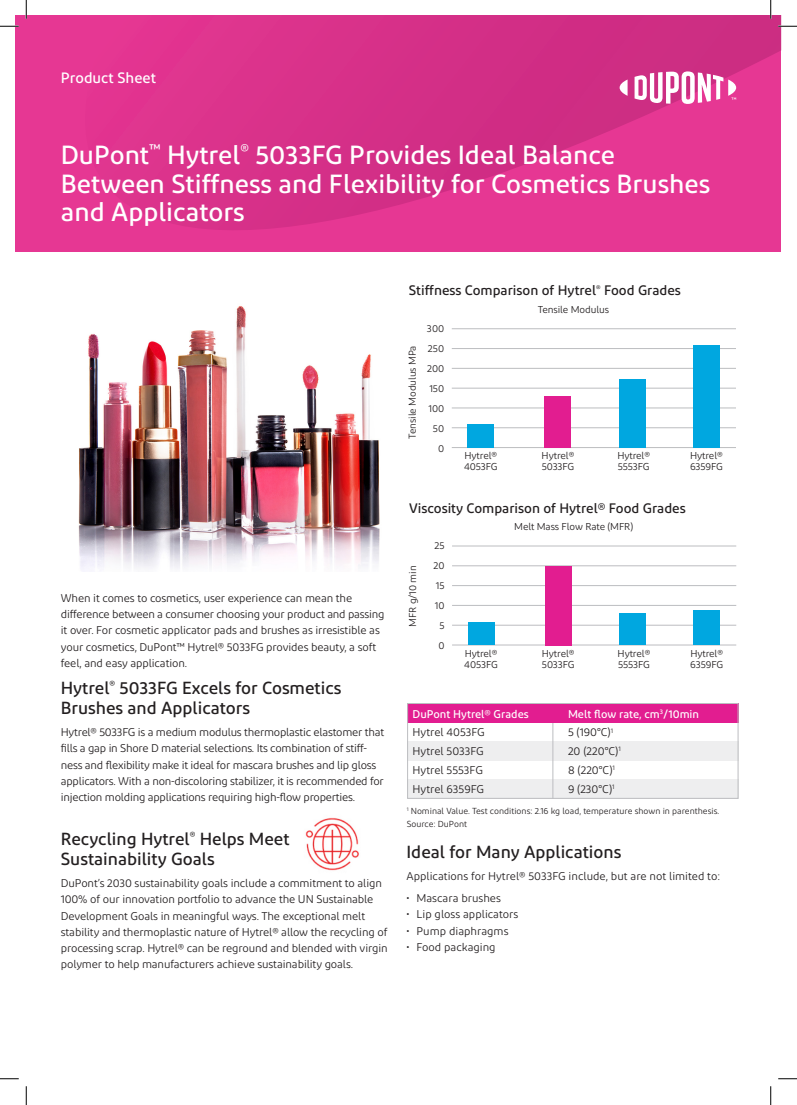
<style>
.page{position:relative;width:797px;height:1105px;background:#fff}
.page>*{position:absolute;margin:0;border:0;box-sizing:border-box;transform-origin:0 0}
.t1{font:500 26.25px/28.8px "Diodrum";color:#fff}
.t2{font:500 17.5px/20px "Diodrum";color:#231f20}
.t3{font:500 15px "Diodrum";color:#fff}
.t4{font:500 13.75px "Diodrum";color:#231f20}
.t5{font:11.25px/16.2px "Diodrum";letter-spacing:-.01em;color:#231f20}
.t6{font:500 11.25px "Diodrum";color:#fff}
.t7{font:10px/11.2px "Diodrum";letter-spacing:-.01em;color:#231f20}
.t8{font:8.75px/13.8px "Diodrum";color:#231f20}
</style>
<div class="page">
<div style="left:16px;top:15px;width:765px;height:236px;background:#e63793"></div>
<svg style="left:76px;top:15px;width:705px;height:237px"></svg>
<svg style="left:619px;top:80px;width:8px;height:16px"></svg>
<svg style="left:634px;top:71px;width:102px;height:33px"></svg>
<img style="left:78px;top:306px;width:302px;height:264px">
<hr style="left:452px;top:328px;width:284px;height:1px;background:#bcbdc0">
<hr style="left:452px;top:546px;width:284px;height:1px;background:#bcbdc0">
<hr style="left:452px;top:348px;width:284px;height:1px;background:#bcbdc0">
<hr style="left:452px;top:565px;width:284px;height:1px;background:#bcbdc0">
<hr style="left:452px;top:368px;width:284px;height:1px;background:#bcbdc0">
<hr style="left:452px;top:585px;width:284px;height:1px;background:#bcbdc0">
<hr style="left:452px;top:388px;width:284px;height:1px;background:#bcbdc0">
<hr style="left:452px;top:605px;width:284px;height:1px;background:#bcbdc0">
<hr style="left:452px;top:408px;width:284px;height:1px;background:#bcbdc0">
<hr style="left:452px;top:625px;width:284px;height:1px;background:#bcbdc0">
<hr style="left:452px;top:427px;width:284px;height:1px;background:#bcbdc0">
<hr style="left:452px;top:645px;width:284px;height:1px;background:#bcbdc0">
<hr style="left:452px;top:447px;width:284px;height:1px;background:#bcbdc0">
<div style="left:467px;top:424px;width:27px;height:24px;background:#00a7e0"></div>
<div style="left:468px;top:623px;width:26px;height:22px;background:#00a7e0"></div>
<div style="left:545px;top:396px;width:26px;height:52px;background:#e21d90"></div>
<div style="left:545px;top:566px;width:26px;height:79px;background:#e21d90"></div>
<div style="left:619px;top:379px;width:26px;height:69px;background:#00a7e0"></div>
<div style="left:619px;top:614px;width:26px;height:31px;background:#00a7e0"></div>
<div style="left:693px;top:345px;width:26px;height:103px;background:#00a7e0"></div>
<div style="left:693px;top:610px;width:26px;height:35px;background:#00a7e0"></div>
<div style="left:407px;top:703px;width:331px;height:20px;background:#e21d90"></div>
<div style="left:407px;top:741px;width:331px;height:20px;background:#eeeeef"></div>
<div style="left:407px;top:779px;width:331px;height:20px;background:#eeeeef"></div>
<div style="left:407px;top:703px;width:331px;height:96px;border:1px solid #bcbdc0"></div>
<hr style="left:552px;top:723px;width:1px;height:76px;background:#bcbdc0">
<img style="left:305px;top:817px;width:54px;height:54px">
<svg style="left:0;top:25px;width:19px;height:2px"></svg>
<svg style="left:778px;top:25px;width:19px;height:2px"></svg>
<svg style="left:0;top:1078px;width:19px;height:1px"></svg>
<svg style="left:778px;top:1078px;width:19px;height:1px"></svg>
<svg style="left:25px;top:0;width:2px;height:19px"></svg>
<svg style="left:25px;top:1086px;width:2px;height:19px"></svg>
<svg style="left:770px;top:0;width:1px;height:19px"></svg>
<svg style="left:770px;top:1086px;width:1px;height:19px"></svg>
<p class="t3" style="left:61px;top:68px;width:97px">Product Sheet</p>
<p class="t1" style="left:61px;top:140px;width:651px">DuPont<sup>™</sup> Hytrel<sup>®</sup> 5033FG Provides Ideal Balance<br>Between Stiffness and Flexibility for Cosmetics Brushes and Applicators</p>
<p class="t4" style="left:409px;top:282px;width:273px">Stiffness Comparison of Hytrel<sup>®</sup> Food Grades</p>
<p class="t7" style="left:406px;top:439px;width:95px;rotate:-90deg">Tensile Modulus MPa</p>
<p class="t7" style="left:427px;top:323px;width:19px">300</p>
<p class="t7" style="left:428px;top:343px;width:18px">250</p>
<p class="t7" style="left:427px;top:363px;width:19px">200</p>
<p class="t7" style="left:429px;top:383px;width:16px">150</p>
<p class="t7" style="left:428px;top:403px;width:17px">100</p>
<p class="t7" style="left:433px;top:423px;width:13px">50</p>
<p class="t7" style="left:438px;top:443px;width:8px">0</p>
<p class="t7" style="left:464px;top:450px;width:35px">Hytrel®<br>4053FG</p>
<p class="t7" style="left:538px;top:304px;width:73px">Tensile Modulus</p>
<p class="t7" style="left:541px;top:450px;width:34px">Hytrel®<br>5033FG</p>
<p class="t7" style="left:617px;top:450px;width:34px">Hytrel®<br>5553FG</p>
<p class="t7" style="left:690px;top:450px;width:34px">Hytrel®<br>6359FG</p>
<p class="t4" style="left:409px;top:499px;width:278px">Viscosity Comparison of Hytrel® Food Grades</p>
<p class="t5" style="left:61px;top:589px;width:325px">When it comes to cosmetics, user experience can mean the difference between a consumer choosing your product and passing it over. For cosmetic applicator pads and brushes as irresistible as your cosmetics, DuPont™ Hytrel® 5033FG provides beauty, a soft feel, and easy application.</p>
<p class="t2" style="left:61px;top:678px;width:282px">Hytrel<sup>®</sup> 5033FG Excels for Cosmetics<br>Brushes and Applicators</p>
<p class="t5" style="left:61px;top:724px;width:325px">Hytrel® 5033FG is a medium modulus thermoplastic elastomer that fills a gap in Shore D material selections. Its combination of stiff&shy;ness and flexibility make it ideal for mascara brushes and lip gloss applicators. With a non-discoloring stabilizer, it is recommended for injection molding applications requiring high-flow properties.</p>
<p class="t2" style="left:61px;top:829px;width:230px">Recycling Hytrel<sup>®</sup> Helps Meet<br>Sustainability Goals</p>
<p class="t5" style="left:61px;top:875px;width:328px">DuPont’s 2030 sustainability goals include a commitment to align 100% of our innovation portfolio to advance the UN Sustainable Development Goals in meaningful ways. The exceptional melt stability and thermoplastic nature of Hytrel® allow the recycling of processing scrap. Hytrel® can be reground and blended with virgin polymer to help manufacturers achieve sustainability goals.</p>
<p class="t7" style="left:407px;top:627px;width:63px;rotate:-90deg">MFR g/10 min</p>
<p class="t7" style="left:434px;top:540px;width:12px">25</p>
<p class="t7" style="left:433px;top:560px;width:13px">20</p>
<p class="t7" style="left:436px;top:580px;width:10px">15</p>
<p class="t7" style="left:435px;top:600px;width:11px">10</p>
<p class="t7" style="left:439px;top:620px;width:7px">5</p>
<p class="t7" style="left:438px;top:640px;width:8px">0</p>
<p class="t7" style="left:514px;top:521px;width:120px">Melt Mass Flow Rate (MFR)</p>
<p class="t7" style="left:464px;top:648px;width:35px">Hytrel®<br>4053FG</p>
<p class="t7" style="left:542px;top:648px;width:34px">Hytrel®<br>5033FG</p>
<p class="t7" style="left:617px;top:648px;width:34px">Hytrel®<br>5553FG</p>
<p class="t7" style="left:690px;top:648px;width:34px">Hytrel®<br>6359FG</p>
<p class="t6" style="left:412px;top:707px;width:118px">DuPont Hytrel® Grades</p>
<p class="t5" style="left:412px;top:724px;width:74px">Hytrel 4053FG</p>
<p class="t5" style="left:412px;top:743px;width:73px">Hytrel 5033FG</p>
<p class="t5" style="left:412px;top:762px;width:72px">Hytrel 5553FG</p>
<p class="t5" style="left:412px;top:780px;width:73px">Hytrel 6359FG</p>
<p class="t6" style="left:568px;top:707px;width:133px">Melt flow rate, cm<sup>3</sup>/10min</p>
<p class="t5" style="left:568px;top:724px;width:47px">5 (190°C)<sup>1</sup></p>
<p class="t5" style="left:568px;top:743px;width:54px">20 (220°C)<sup>1</sup></p>
<p class="t5" style="left:568px;top:762px;width:48px">8 (220°C)<sup>1</sup></p>
<p class="t5" style="left:568px;top:780px;width:48px">9 (230°C)<sup>1</sup></p>
<p class="t8" style="left:406px;top:803px;width:314px"><sup>1</sup> Nominal Value. Test conditions: 2.16 kg load, temperature shown in parenthesis.<br>Source: DuPont</p>
<p class="t2" style="left:406px;top:842px;width:216px">Ideal for Many Applications</p>
<p class="t5" style="left:406px;top:868px;width:315px">Applications for Hytrel® 5033FG include, but are not limited to:</p>
<p class="t5" style="left:406px;top:890px;width:96px">• Mascara brushes</p>
<p class="t5" style="left:406px;top:906px;width:113px">• Lip gloss applicators</p>
<p class="t5" style="left:406px;top:922px;width:104px">• Pump diaphragms</p>
<p class="t5" style="left:406px;top:938px;width:91px">• Food packaging</p>
</div>
